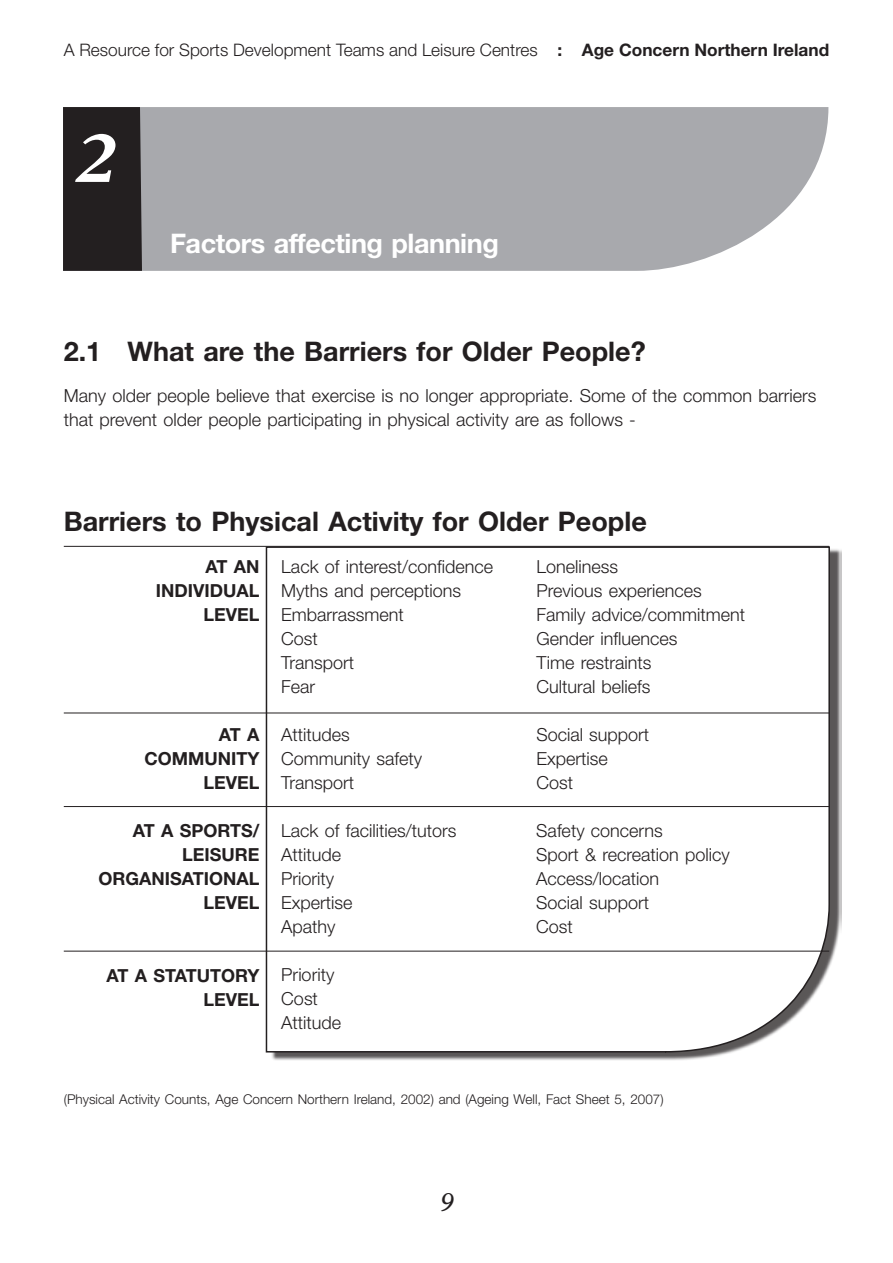
<style>
.page{position:relative;width:893px;height:1263px;background:#fff}
.page>*{position:absolute;margin:0;border:0;box-sizing:border-box;transform-origin:0 0}
.t1{font:italic 700 72px "M Plantin";color:#fff}
.t2{font:700 27px "Helvetica Neue";color:#231f20}
.t3{font:700 27px "Helvetica Neue";letter-spacing:-.015em;color:#fff}
.t4{font:300 18px/24px "Helvetica Neue";color:#231f20}
.t5{font:700 18px/24px "Helvetica Neue";color:#231f20;text-align:right}
.t6{font:300 17.25px "Helvetica Neue";color:#231f20}
.t7{font:300 13.5px "Helvetica Neue";color:#231f20}
.s1{font-weight:700}
</style>
<div class="page">
<div style="left:142px;top:107px;width:686px;height:164px;background:#a8a9ad"></div>
<div style="left:63px;top:107px;width:79px;height:164px;background:#231f20"></div>
<div style="left:271px;top:547px;width:570px;height:513px;background:#231f20;opacity:.75"></div>
<svg style="left:265px;top:546px;width:566px;height:507px"></svg>
<hr style="left:64px;top:546px;width:765px;height:1px;background:#231f20">
<hr style="left:64px;top:713px;width:765px;height:1px;background:#231f20">
<hr style="left:64px;top:806px;width:765px;height:1px;background:#231f20">
<hr style="left:64px;top:951px;width:765px;height:1px;background:#231f20">
<p class="t6" style="left:64px;top:39px;width:767px">A Resource for Sports Development Teams and Leisure Centres <span class="s1">: Age Concern Northern Ireland</span></p>
<h1 class="t1" style="left:77px;top:116px;width:41px">2</h1>
<h2 class="t3" style="left:170px;top:227px;width:330px">Factors affecting planning</h2>
<h2 class="t2" style="left:64px;top:334px;width:583px">2.1 What are the Barriers for Older People?</h2>
<p class="t4" style="left:64px;top:383px;width:754px">Many older people believe that exercise is no longer appropriate. Some of the common barriers that prevent older people participating in physical activity are as follows -</p>
<h2 class="t2" style="left:64px;top:505px;width:585px">Barriers to Physical Activity for Older People</h2>
<p class="t5" style="left:205px;top:554px;width:42px">At an</p>
<p class="t5" style="left:156px;top:578px;width:105px">in dividual</p>
<p class="t5" style="left:203px;top:602px;width:58px">level</p>
<p class="t5" style="left:219px;top:722px;width:40px">At a</p>
<p class="t5" style="left:144px;top:746px;width:16px">comm</p>
<p class="t5" style="left:203px;top:746px;width:58px;text-align:left">unity level</p>
<p class="t5" style="left:133px;top:818px;width:72px">At a spor</p>
<p class="t5" style="left:230px;top:818px;width:31px">ts/</p>
<p class="t5" style="left:182px;top:842px;width:66px">leisure</p>
<p class="t5" style="left:98px;top:866px;width:118px">organisationa</p>
<p class="t5" style="left:203px;top:866px;width:58px">l level</p>
<p class="t5" style="left:107px;top:963px;width:154px">At a statutory level</p>
<p class="t4" style="left:281px;top:554px;width:213px">Lack of interest/confidence</p>
<p class="t4" style="left:536px;top:554px;width:83px">Loneliness</p>
<p class="t4" style="left:281px;top:578px;width:181px">Myths and perceptions</p>
<p class="t4" style="left:536px;top:578px;width:167px">Previous experiences</p>
<p class="t4" style="left:281px;top:602px;width:124px">Embarrassment</p>
<p class="t4" style="left:536px;top:602px;width:210px">Family advice/commitment</p>
<p class="t4" style="left:281px;top:626px;width:38px">Cost</p>
<p class="t4" style="left:536px;top:626px;width:142px">Gender influences</p>
<p class="t4" style="left:281px;top:650px;width:75px">Transport</p>
<p class="t4" style="left:536px;top:650px;width:117px">Time restraints</p>
<p class="t4" style="left:281px;top:674px;width:36px">Fear</p>
<p class="t4" style="left:536px;top:674px;width:116px">Cultural beliefs</p>
<p class="t4" style="left:281px;top:722px;width:70px">Attitudes</p>
<p class="t4" style="left:536px;top:722px;width:114px">Social support</p>
<p class="t4" style="left:281px;top:746px;width:142px">Community safety</p>
<p class="t4" style="left:536px;top:746px;width:73px">Expertise</p>
<p class="t4" style="left:281px;top:770px;width:75px">Transport</p>
<p class="t4" style="left:536px;top:770px;width:38px">Cost</p>
<p class="t4" style="left:281px;top:818px;width:177px">Lack of facilities/tutors</p>
<p class="t4" style="left:536px;top:818px;width:128px">Safety concerns</p>
<p class="t4" style="left:281px;top:842px;width:61px">Attitude</p>
<p class="t4" style="left:536px;top:842px;width:195px">Sport &amp; recreation policy</p>
<p class="t4" style="left:281px;top:866px;width:55px">Priority</p>
<p class="t4" style="left:536px;top:866px;width:125px">Access/location</p>
<p class="t4" style="left:281px;top:890px;width:73px">Expertise</p>
<p class="t4" style="left:536px;top:890px;width:114px">Social support</p>
<p class="t4" style="left:281px;top:914px;width:56px">Apathy</p>
<p class="t4" style="left:536px;top:914px;width:38px">Cost</p>
<p class="t4" style="left:281px;top:962px;width:61px">Priority<br>Cost<br>Attitude</p>
<p class="t7" style="left:64px;top:1090px;width:601px">(Physical Activity Counts, Age Concern Northern Ireland, 2002) and (Ageing Well, Fact Sheet 5, 2007)</p>
</div>
